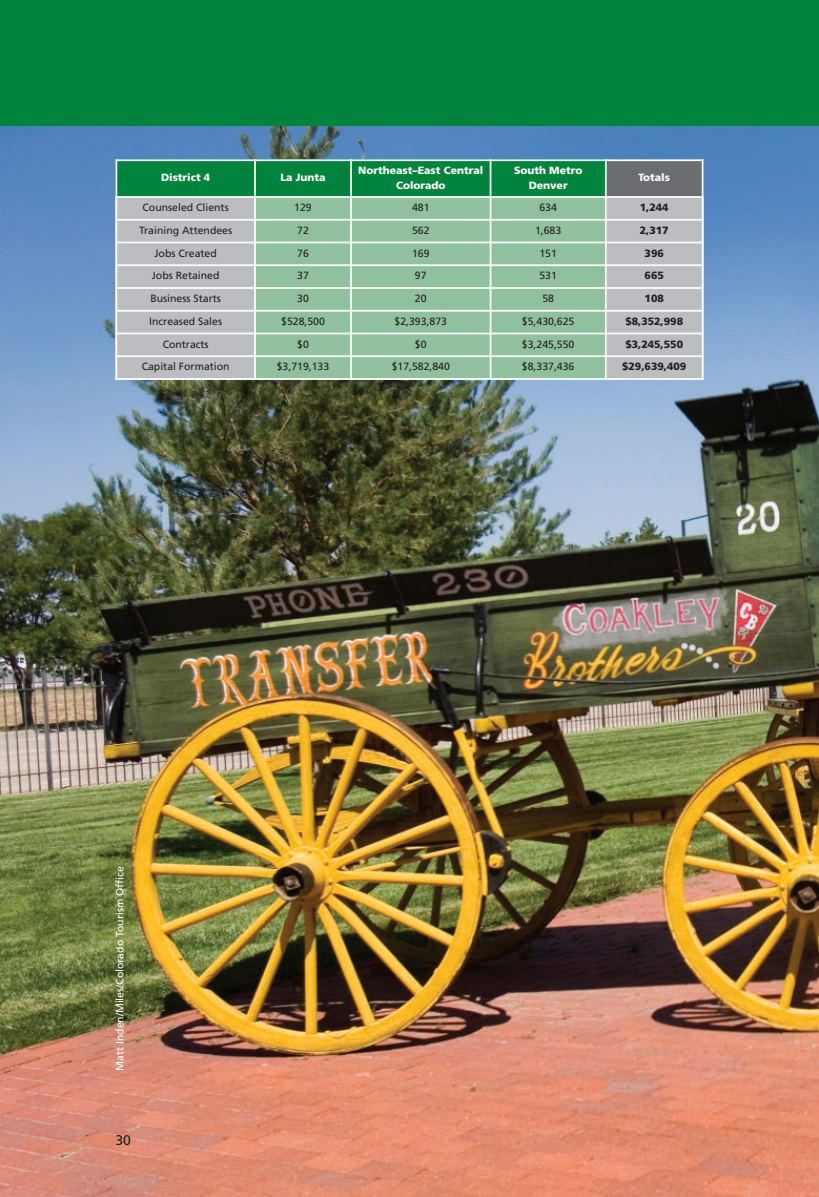
<style>
.page{position:relative;width:819px;height:1197px;background:#fff}
.page>*{position:absolute;margin:0;border:0;box-sizing:border-box;transform-origin:0 0}
.t1{font:14px "Frutiger";color:#231f20}
.t2{font:10.5px "Frutiger";color:#231f20}
.t3{font:900 10.5px/15.8px "Frutiger";color:#fff;text-align:center}
.t4{font:900 10.5px "Frutiger";color:#231f20}
.t5{font:10.5px "Frutiger";color:#fff}
</style>
<div class="page">
<img style="left:0;top:126px;width:819px;height:1071px">
<div style="left:0;top:0;width:819px;height:126px;background:#00843d"></div>
<div style="left:116px;top:159px;width:139px;height:38px;background:#00843d"></div>
<div style="left:255px;top:159px;width:96px;height:38px;background:#00843d"></div>
<div style="left:351px;top:159px;width:140px;height:38px;background:#00843d"></div>
<div style="left:491px;top:159px;width:115px;height:38px;background:#00843d"></div>
<div style="left:606px;top:159px;width:98px;height:38px;background:#6c6d70"></div>
<div style="left:116px;top:197px;width:139px;height:23px;background:#bcbdc0"></div>
<div style="left:255px;top:197px;width:96px;height:23px;background:#91c09e"></div>
<div style="left:351px;top:197px;width:140px;height:23px;background:#91c09e"></div>
<div style="left:491px;top:197px;width:115px;height:23px;background:#91c09e"></div>
<div style="left:606px;top:197px;width:98px;height:23px;background:#bcbdc0"></div>
<div style="left:116px;top:220px;width:139px;height:22px;background:#bcbdc0"></div>
<div style="left:255px;top:220px;width:96px;height:22px;background:#91c09e"></div>
<div style="left:351px;top:220px;width:140px;height:22px;background:#91c09e"></div>
<div style="left:491px;top:220px;width:115px;height:22px;background:#91c09e"></div>
<div style="left:606px;top:220px;width:98px;height:22px;background:#bcbdc0"></div>
<div style="left:116px;top:242px;width:139px;height:23px;background:#bcbdc0"></div>
<div style="left:255px;top:242px;width:96px;height:23px;background:#91c09e"></div>
<div style="left:351px;top:242px;width:140px;height:23px;background:#91c09e"></div>
<div style="left:491px;top:242px;width:115px;height:23px;background:#91c09e"></div>
<div style="left:606px;top:242px;width:98px;height:23px;background:#bcbdc0"></div>
<div style="left:116px;top:265px;width:139px;height:23px;background:#bcbdc0"></div>
<div style="left:255px;top:265px;width:96px;height:23px;background:#91c09e"></div>
<div style="left:351px;top:265px;width:140px;height:23px;background:#91c09e"></div>
<div style="left:491px;top:265px;width:115px;height:23px;background:#91c09e"></div>
<div style="left:606px;top:265px;width:98px;height:23px;background:#bcbdc0"></div>
<div style="left:116px;top:288px;width:139px;height:23px;background:#bcbdc0"></div>
<div style="left:255px;top:288px;width:96px;height:23px;background:#91c09e"></div>
<div style="left:351px;top:288px;width:140px;height:23px;background:#91c09e"></div>
<div style="left:491px;top:288px;width:115px;height:23px;background:#91c09e"></div>
<div style="left:606px;top:288px;width:98px;height:23px;background:#bcbdc0"></div>
<div style="left:116px;top:311px;width:139px;height:22px;background:#bcbdc0"></div>
<div style="left:255px;top:311px;width:96px;height:22px;background:#91c09e"></div>
<div style="left:351px;top:311px;width:140px;height:22px;background:#91c09e"></div>
<div style="left:491px;top:311px;width:115px;height:22px;background:#91c09e"></div>
<div style="left:606px;top:311px;width:98px;height:22px;background:#bcbdc0"></div>
<div style="left:116px;top:333px;width:139px;height:23px;background:#bcbdc0"></div>
<div style="left:255px;top:333px;width:96px;height:23px;background:#91c09e"></div>
<div style="left:351px;top:333px;width:140px;height:23px;background:#91c09e"></div>
<div style="left:491px;top:333px;width:115px;height:23px;background:#91c09e"></div>
<div style="left:606px;top:333px;width:98px;height:23px;background:#bcbdc0"></div>
<div style="left:116px;top:356px;width:139px;height:24px;background:#bcbdc0"></div>
<div style="left:255px;top:356px;width:96px;height:24px;background:#91c09e"></div>
<div style="left:351px;top:356px;width:140px;height:24px;background:#91c09e"></div>
<div style="left:491px;top:356px;width:115px;height:24px;background:#91c09e"></div>
<div style="left:606px;top:356px;width:98px;height:24px;background:#bcbdc0"></div>
<hr style="left:116px;top:159px;width:1px;height:221px;background:#fff">
<hr style="left:254px;top:159px;width:2px;height:221px;background:#fff">
<hr style="left:350px;top:159px;width:2px;height:221px;background:#fff">
<hr style="left:490px;top:159px;width:1px;height:221px;background:#fff">
<hr style="left:605px;top:159px;width:2px;height:221px;background:#fff">
<hr style="left:702px;top:159px;width:2px;height:221px;background:#fff">
<hr style="left:116px;top:159px;width:588px;height:2px;background:#fff">
<hr style="left:116px;top:196px;width:588px;height:2px;background:#fff">
<hr style="left:116px;top:219px;width:588px;height:2px;background:#fff">
<hr style="left:116px;top:242px;width:588px;height:1px;background:#fff">
<hr style="left:116px;top:264px;width:588px;height:2px;background:#fff">
<hr style="left:116px;top:287px;width:588px;height:2px;background:#fff">
<hr style="left:116px;top:310px;width:588px;height:2px;background:#fff">
<hr style="left:116px;top:333px;width:588px;height:1px;background:#fff">
<hr style="left:116px;top:355px;width:588px;height:2px;background:#fff">
<hr style="left:116px;top:378px;width:588px;height:2px;background:#fff">
<p class="t3" style="left:161px;top:171px;width:51px">District 4</p>
<p class="t3" style="left:280px;top:171px;width:47px">La Junta</p>
<p class="t3" style="left:358px;top:163px;width:127px">Northeast–East Central<br>Colorado</p>
<p class="t3" style="left:514px;top:163px;width:70px">South Metro<br>Denver</p>
<p class="t3" style="left:638px;top:171px;width:33px">Totals</p>
<p class="t2" style="left:143px;top:203px;width:88px">Counseled Clients</p>
<p class="t2" style="left:294px;top:203px;width:19px">129</p>
<p class="t2" style="left:412px;top:203px;width:19px">481</p>
<p class="t2" style="left:539px;top:203px;width:19px">634</p>
<p class="t4" style="left:640px;top:203px;width:30px">1,244</p>
<p class="t2" style="left:139px;top:226px;width:95px">Training Attendees</p>
<p class="t2" style="left:297px;top:226px;width:13px">72</p>
<p class="t2" style="left:412px;top:226px;width:19px">562</p>
<p class="t2" style="left:535px;top:226px;width:28px">1,683</p>
<p class="t4" style="left:640px;top:226px;width:30px">2,317</p>
<p class="t2" style="left:155px;top:249px;width:64px">Jobs Created</p>
<p class="t2" style="left:297px;top:249px;width:13px">76</p>
<p class="t2" style="left:412px;top:249px;width:19px">169</p>
<p class="t2" style="left:539px;top:249px;width:19px">151</p>
<p class="t4" style="left:645px;top:249px;width:21px">396</p>
<p class="t2" style="left:152px;top:272px;width:69px">Jobs Retained</p>
<p class="t2" style="left:297px;top:272px;width:13px">37</p>
<p class="t2" style="left:415px;top:272px;width:13px">97</p>
<p class="t2" style="left:539px;top:272px;width:19px">531</p>
<p class="t4" style="left:645px;top:272px;width:21px">665</p>
<p class="t2" style="left:150px;top:294px;width:72px">Business Starts</p>
<p class="t2" style="left:297px;top:294px;width:13px">30</p>
<p class="t2" style="left:415px;top:294px;width:13px">20</p>
<p class="t2" style="left:542px;top:294px;width:13px">58</p>
<p class="t4" style="left:645px;top:294px;width:21px">108</p>
<p class="t2" style="left:149px;top:317px;width:74px">Increased Sales</p>
<p class="t2" style="left:281px;top:317px;width:45px">$528,500</p>
<p class="t2" style="left:395px;top:317px;width:54px">$2,393,873</p>
<p class="t2" style="left:522px;top:317px;width:54px">$5,430,625</p>
<p class="t4" style="left:625px;top:317px;width:59px">$8,352,998</p>
<p class="t2" style="left:163px;top:340px;width:48px">Contracts</p>
<p class="t2" style="left:297px;top:340px;width:13px">$0</p>
<p class="t2" style="left:415px;top:340px;width:13px">$0</p>
<p class="t2" style="left:522px;top:340px;width:54px">$3,245,550</p>
<p class="t4" style="left:625px;top:340px;width:59px">$3,245,550</p>
<p class="t2" style="left:142px;top:363px;width:89px">Capital Formation</p>
<p class="t2" style="left:277px;top:363px;width:54px">$3,719,133</p>
<p class="t2" style="left:392px;top:363px;width:60px">$17,582,840</p>
<p class="t2" style="left:522px;top:363px;width:54px">$8,337,436</p>
<p class="t4" style="left:622px;top:363px;width:66px">$29,639,409</p>
<p class="t5" style="left:115px;top:1071px;width:206px;rotate:-90deg">Matt Inden/Miles/Colorado Tourism Office</p>
<h1 class="t1" style="left:116px;top:1134px;width:17px">30</h1>
</div>
